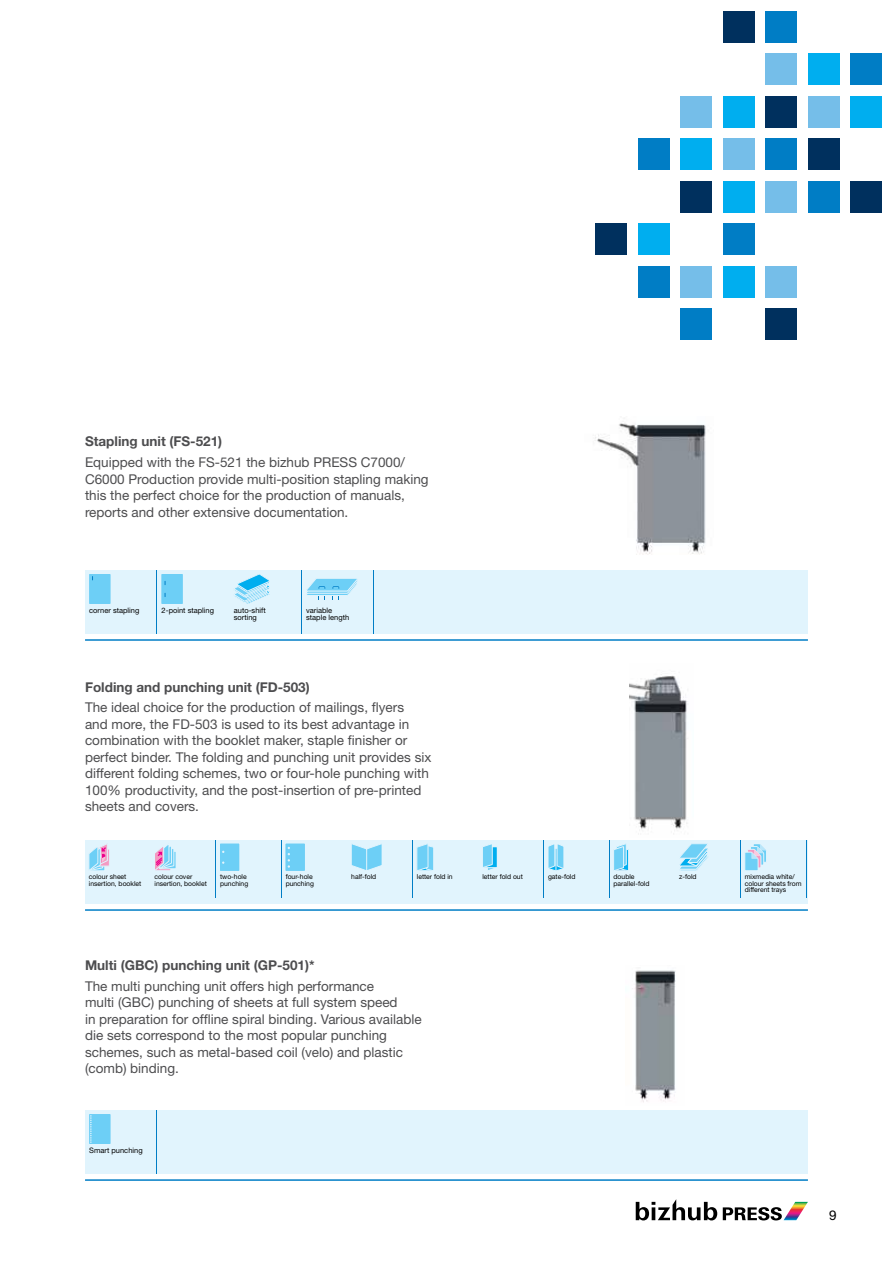
<style>
.page{position:relative;width:893px;height:1263px;background:#fff}
.page>*{position:absolute;margin:0;border:0;box-sizing:border-box;transform-origin:0 0}
.t1{font:13.5px/16.5px "Helvetica Neue";color:#4d4d4f}
.t2{font:700 13.5px "Helvetica Neue";color:#4d4d4f}
.t3{font:13.5px "Helvetica Neue";color:#000}
.t4{font:7.5px/7.5px "Helvetica Neue";color:#000}
.t5{font:6.75px/6.8px "Helvetica Neue";color:#000}
</style>
<div class="page">
<svg style="left:636px;top:1199px;width:81px;height:21px"></svg>
<svg style="left:723px;top:1202px;width:85px;height:18px"></svg>
<hr style="left:85px;top:639px;width:723px;height:2px;background:#007dc5">
<hr style="left:85px;top:909px;width:723px;height:2px;background:#007dc5">
<hr style="left:85px;top:1179px;width:723px;height:2px;background:#007dc5">
<img style="left:595px;top:423px;width:111px;height:132px">
<img style="left:629px;top:674px;width:59px;height:160px">
<img style="left:632px;top:970px;width:44px;height:132px">
<div style="left:850px;top:53px;width:32px;height:32px;background:#007dc5"></div>
<div style="left:850px;top:96px;width:32px;height:32px;background:#00aeef"></div>
<div style="left:850px;top:181px;width:32px;height:32px;background:#00305e"></div>
<div style="left:808px;top:53px;width:32px;height:32px;background:#00aeef"></div>
<div style="left:808px;top:96px;width:32px;height:32px;background:#75bee9"></div>
<div style="left:808px;top:138px;width:32px;height:32px;background:#00305e"></div>
<div style="left:808px;top:181px;width:32px;height:32px;background:#007dc5"></div>
<div style="left:765px;top:11px;width:32px;height:32px;background:#007dc5"></div>
<div style="left:765px;top:53px;width:32px;height:32px;background:#75bee9"></div>
<div style="left:765px;top:96px;width:32px;height:32px;background:#00305e"></div>
<div style="left:765px;top:138px;width:32px;height:32px;background:#007dc5"></div>
<div style="left:765px;top:181px;width:32px;height:32px;background:#75bee9"></div>
<div style="left:765px;top:266px;width:32px;height:32px;background:#75bee9"></div>
<div style="left:765px;top:308px;width:32px;height:32px;background:#00305e"></div>
<div style="left:723px;top:11px;width:32px;height:32px;background:#00305e"></div>
<div style="left:723px;top:96px;width:32px;height:32px;background:#00aeef"></div>
<div style="left:723px;top:138px;width:32px;height:32px;background:#75bee9"></div>
<div style="left:723px;top:181px;width:32px;height:32px;background:#00aeef"></div>
<div style="left:723px;top:223px;width:32px;height:32px;background:#007dc5"></div>
<div style="left:723px;top:266px;width:32px;height:32px;background:#00aeef"></div>
<div style="left:680px;top:96px;width:32px;height:32px;background:#75bee9"></div>
<div style="left:680px;top:138px;width:32px;height:32px;background:#00aeef"></div>
<div style="left:680px;top:181px;width:32px;height:32px;background:#00305e"></div>
<div style="left:680px;top:266px;width:32px;height:32px;background:#75bee9"></div>
<div style="left:680px;top:308px;width:32px;height:32px;background:#007dc5"></div>
<div style="left:638px;top:138px;width:32px;height:32px;background:#007dc5"></div>
<div style="left:638px;top:223px;width:32px;height:32px;background:#00aeef"></div>
<div style="left:638px;top:266px;width:32px;height:32px;background:#007dc5"></div>
<div style="left:595px;top:223px;width:32px;height:32px;background:#00305e"></div>
<div style="left:85px;top:570px;width:72px;height:64px;background:#e1f4fd"></div>
<svg style="left:89px;top:574px;width:21px;height:30px"></svg>
<div style="left:157px;top:570px;width:73px;height:64px;background:#e1f4fd"></div>
<hr style="left:229px;top:570px;width:1px;height:64px;background:#007dc5">
<svg style="left:162px;top:574px;width:21px;height:30px"></svg>
<div style="left:230px;top:570px;width:72px;height:64px;background:#e1f4fd"></div>
<hr style="left:301px;top:570px;width:1px;height:64px;background:#007dc5">
<svg style="left:234px;top:574px;width:36px;height:30px"></svg>
<div style="left:302px;top:570px;width:72px;height:64px;background:#e1f4fd"></div>
<hr style="left:373px;top:570px;width:1px;height:64px;background:#007dc5">
<svg style="left:307px;top:578px;width:50px;height:22px"></svg>
<div style="left:374px;top:570px;width:72px;height:64px;background:#e1f4fd"></div>
<div style="left:446px;top:570px;width:73px;height:64px;background:#e1f4fd"></div>
<div style="left:519px;top:570px;width:72px;height:64px;background:#e1f4fd"></div>
<div style="left:591px;top:570px;width:72px;height:64px;background:#e1f4fd"></div>
<div style="left:663px;top:570px;width:73px;height:64px;background:#e1f4fd"></div>
<div style="left:736px;top:570px;width:72px;height:64px;background:#e1f4fd"></div>
<div style="left:216px;top:840px;width:66px;height:64px;background:#e1f4fd"></div>
<hr style="left:281px;top:840px;width:1px;height:58px;background:#007dc5">
<svg style="left:220px;top:844px;width:19px;height:27px"></svg>
<div style="left:282px;top:840px;width:66px;height:64px;background:#e1f4fd"></div>
<svg style="left:286px;top:844px;width:19px;height:27px"></svg>
<div style="left:348px;top:840px;width:66px;height:64px;background:#e1f4fd"></div>
<hr style="left:412px;top:840px;width:1px;height:58px;background:#007dc5">
<svg style="left:351px;top:844px;width:31px;height:26px"></svg>
<div style="left:414px;top:840px;width:65px;height:64px;background:#e1f4fd"></div>
<hr style="left:478px;top:840px;width:1px;height:58px;background:#007dc5">
<svg style="left:416px;top:843px;width:18px;height:28px"></svg>
<div style="left:479px;top:840px;width:66px;height:64px;background:#e1f4fd"></div>
<hr style="left:543px;top:840px;width:1px;height:58px;background:#007dc5">
<svg style="left:483px;top:844px;width:14px;height:26px"></svg>
<div style="left:545px;top:840px;width:66px;height:64px;background:#e1f4fd"></div>
<hr style="left:609px;top:840px;width:1px;height:58px;background:#007dc5">
<svg style="left:548px;top:844px;width:16px;height:27px"></svg>
<div style="left:611px;top:840px;width:65px;height:64px;background:#e1f4fd"></div>
<svg style="left:614px;top:843px;width:15px;height:28px"></svg>
<div style="left:676px;top:840px;width:66px;height:64px;background:#e1f4fd"></div>
<hr style="left:740px;top:840px;width:1px;height:58px;background:#007dc5">
<svg style="left:679px;top:843px;width:29px;height:28px"></svg>
<div style="left:85px;top:840px;width:66px;height:64px;background:#e1f4fd"></div>
<hr style="left:150px;top:840px;width:1px;height:58px;background:#007dc5">
<div style="left:96px;top:849px;width:14px;height:17px;border:1px solid #e1f4fd"></div>
<svg style="left:89px;top:844px;width:20px;height:27px"></svg>
<div style="left:151px;top:840px;width:65px;height:64px;background:#e1f4fd"></div>
<hr style="left:216px;top:840px;width:1px;height:58px;background:#007dc5">
<svg style="left:155px;top:845px;width:21px;height:26px"></svg>
<div style="left:742px;top:840px;width:66px;height:64px;background:#e1f4fd"></div>
<hr style="left:806px;top:840px;width:1px;height:58px;background:#007dc5">
<svg style="left:745px;top:844px;width:21px;height:27px"></svg>
<div style="left:85px;top:1110px;width:72px;height:64px;background:#e1f4fd"></div>
<svg style="left:89px;top:1114px;width:21px;height:30px"></svg>
<div style="left:157px;top:1110px;width:73px;height:64px;background:#e1f4fd"></div>
<div style="left:230px;top:1110px;width:72px;height:64px;background:#e1f4fd"></div>
<div style="left:302px;top:1110px;width:72px;height:64px;background:#e1f4fd"></div>
<div style="left:374px;top:1110px;width:72px;height:64px;background:#e1f4fd"></div>
<div style="left:446px;top:1110px;width:73px;height:64px;background:#e1f4fd"></div>
<div style="left:519px;top:1110px;width:72px;height:64px;background:#e1f4fd"></div>
<div style="left:591px;top:1110px;width:72px;height:64px;background:#e1f4fd"></div>
<div style="left:663px;top:1110px;width:73px;height:64px;background:#e1f4fd"></div>
<div style="left:736px;top:1110px;width:72px;height:64px;background:#e1f4fd"></div>
<p class="t2" style="left:85px;top:433px;width:139px">Stapling unit (FS-521)</p>
<p class="t1" style="left:85px;top:454px;width:345px">Equipped with the FS-521 the bizhub PRESS C7000/ C6000 Production provide multi-position stapling making this the perfect choice for the production of manuals, reports and other extensive documentation.</p>
<p class="t4" style="left:89px;top:606px;width:52px">corner stapling</p>
<p class="t4" style="left:162px;top:606px;width:54px">2-point stapling</p>
<p class="t4" style="left:234px;top:606px;width:33px">auto-shift sorting</p>
<p class="t4" style="left:306px;top:606px;width:45px">variable staple length</p>
<p class="t2" style="left:85px;top:678px;width:226px">Folding and punching unit (FD-503)</p>
<p class="t1" style="left:85px;top:699px;width:348px">The ideal choice for the production of mailings, flyers<br>and more, the FD-503 is used to its best advantage in combination with the booklet maker, staple finisher or perfect binder. The folding and punching unit provides six different folding schemes, two or four-hole punching with 100% productivity, and the post-insertion of pre-printed sheets and covers.</p>
<p class="t5" style="left:89px;top:873px;width:39px">colour sheet</p>
<p class="t5" style="left:679px;top:873px;width:19px">z-fold</p>
<p class="t5" style="left:89px;top:880px;width:54px">insertion, booklet</p>
<p class="t5" style="left:154px;top:873px;width:54px">colour cover insertion, booklet</p>
<p class="t5" style="left:745px;top:873px;width:58px">mixmedia white/ colour sheets from different trays</p>
<p class="t5" style="left:220px;top:873px;width:30px">two-hole punching</p>
<p class="t5" style="left:286px;top:873px;width:30px">four-hole punching</p>
<p class="t5" style="left:351px;top:873px;width:27px">half-fold</p>
<p class="t5" style="left:417px;top:873px;width:37px">letter fold in</p>
<p class="t5" style="left:482px;top:873px;width:42px">letter fold out</p>
<p class="t5" style="left:548px;top:873px;width:29px">gate-fold</p>
<p class="t5" style="left:614px;top:873px;width:37px">double parallel-fold</p>
<p class="t2" style="left:85px;top:957px;width:231px">Multi (GBC) punching unit (GP-501)*</p>
<p class="t1" style="left:85px;top:977px;width:338px">The multi punching unit offers high performance<br>multi (GBC) punching of sheets at full system speed<br>in preparation for offline spiral binding. Various available die sets correspond to the most popular punching schemes, such as metal-based coil (velo) and plastic (comb) binding.</p>
<p class="t4" style="left:89px;top:1146px;width:55px">Smart punching</p>
<p class="t3" style="left:829px;top:1207px;width:9px">9</p>
</div>
